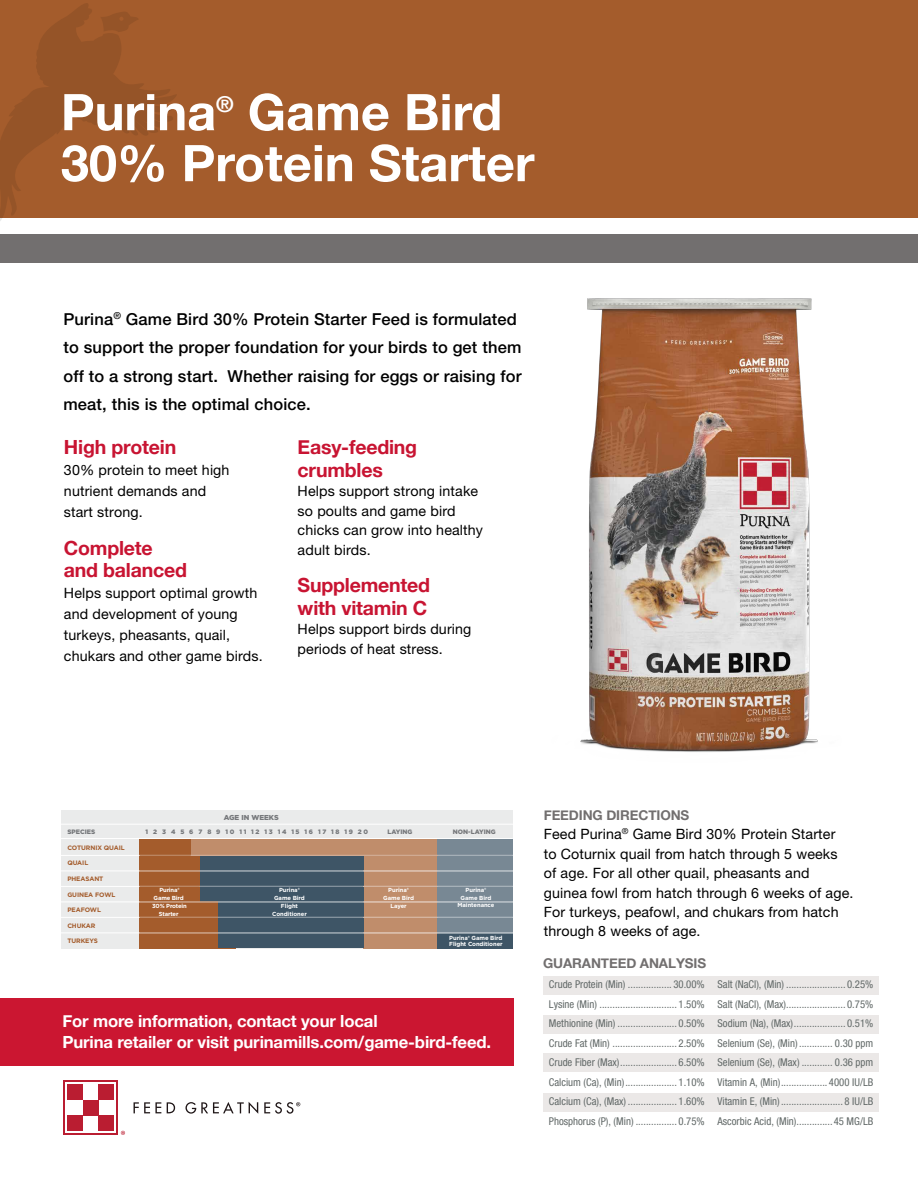
<style>
.page{position:relative;width:918px;height:1188px;background:#fff}
.page>*{position:absolute;margin:0;border:0;box-sizing:border-box;transform-origin:0 0}
.t1{font:700 50.55px/51px "Helvetica Neue";color:#fff}
.t2{font:700 21.9px "Helvetica Neue";color:#fff}
.t3{font:700 19.5px/22.5px "Helvetica Neue";letter-spacing:-.01em;color:#c81432}
.t4{font:700 16.65px/21.5px "Helvetica Neue";letter-spacing:-.01em;color:#fff}
.t5{font:500 16.5px/28.5px "Helvetica Neue LT Std";letter-spacing:.01em;color:#000}
.t6{font:14.25px/19.5px "Helvetica Neue LT Std";letter-spacing:.01em;color:#000}
.t7{font:700 13.5px "Helvetica Neue";letter-spacing:-.01em;color:#726f6f}
.t8{font:condensed 10.8px/19.5px "Helvetica Neue";color:#626968;text-align:justify}
.t9{font:900 7.2px "Gotham";color:#76787b}
.t10{font:700 6.45px "Gotham";letter-spacing:-.01em;color:#a45c2c}
.t11{font:900 6.45px "Gotham";letter-spacing:.25em;color:#76787b}
.t12{font:900 6.45px "Gotham";color:#76787b}
.t13{font:700 5.85px/7.9px "Gotham";letter-spacing:-.01em;color:#fff;text-align:center}
</style>
<div class="page">
<img style="left:580px;top:298px;width:238px;height:454px">
<div style="left:61px;top:810px;width:452px;height:138px;background:#eaebeb"></div>
<hr style="left:61px;top:824px;width:452px;height:1px;background:#fff">
<div style="left:139px;top:839px;width:97px;height:109px;background:#a45c2c"></div>
<div style="left:363px;top:839px;width:75px;height:109px;background:#c08d6b"></div>
<div style="left:438px;top:926px;width:75px;height:22px;background:#3e5566"></div>
<div style="left:438px;top:838px;width:75px;height:95px;background:#788894"></div>
<div style="left:191px;top:839px;width:184px;height:16px;background:#c08d6b"></div>
<div style="left:200px;top:856px;width:163px;height:46px;background:#3e5566"></div>
<div style="left:218px;top:887px;width:145px;height:61px;background:#3e5566"></div>
<hr style="left:61px;top:855px;width:452px;height:1px;background:#fff">
<hr style="left:61px;top:870px;width:452px;height:1px;background:#fff">
<hr style="left:61px;top:886px;width:452px;height:1px;background:#fff">
<hr style="left:61px;top:901px;width:452px;height:1px;background:#fff">
<hr style="left:61px;top:917px;width:452px;height:1px;background:#fff">
<hr style="left:61px;top:932px;width:452px;height:1px;background:#fff">
<hr style="left:139px;top:855px;width:299px;height:1px;background:#b67c56">
<hr style="left:438px;top:855px;width:75px;height:1px;background:#9eaab3">
<hr style="left:191px;top:855px;width:247px;height:1px;background:#d2ad96">
<hr style="left:139px;top:870px;width:61px;height:1px;background:#b67c56">
<hr style="left:139px;top:886px;width:61px;height:1px;background:#b67c56">
<hr style="left:139px;top:901px;width:79px;height:1px;background:#b67c56">
<hr style="left:139px;top:917px;width:79px;height:1px;background:#b67c56">
<hr style="left:139px;top:932px;width:79px;height:1px;background:#b67c56">
<hr style="left:200px;top:870px;width:163px;height:1px;background:#788894">
<hr style="left:200px;top:886px;width:163px;height:1px;background:#788894">
<hr style="left:218px;top:901px;width:146px;height:1px;background:#788894">
<hr style="left:218px;top:917px;width:146px;height:1px;background:#788894">
<hr style="left:218px;top:932px;width:146px;height:1px;background:#788894">
<hr style="left:363px;top:870px;width:74px;height:1px;background:#d2ad96">
<hr style="left:363px;top:886px;width:74px;height:1px;background:#d2ad96">
<hr style="left:364px;top:901px;width:74px;height:1px;background:#d2ad96">
<hr style="left:364px;top:917px;width:74px;height:1px;background:#d2ad96">
<hr style="left:364px;top:932px;width:74px;height:1px;background:#d2ad96">
<hr style="left:437px;top:870px;width:76px;height:1px;background:#9eaab3">
<hr style="left:437px;top:886px;width:76px;height:1px;background:#9eaab3">
<hr style="left:437px;top:901px;width:76px;height:1px;background:#9eaab3">
<hr style="left:437px;top:917px;width:76px;height:1px;background:#9eaab3">
<hr style="left:437px;top:932px;width:76px;height:1px;background:#9eaab3">
<hr style="left:61px;top:838px;width:452px;height:1px;background:#fff">
<div style="left:0;top:998px;width:513px;height:67px;background:#cb1631"></div>
<div style="left:0;top:0;width:918px;height:217px;background:#a45c2c"></div>
<div style="left:0;top:234px;width:918px;height:29px;background:#726f6f"></div>
<div style="left:63px;top:1081px;width:55px;height:54px;background:linear-gradient(to right,#ba1d31,#ba1d31)"></div>
<div style="left:65px;top:1083px;width:51px;height:50px;background:#fff"></div>
<div style="left:67px;top:1084px;width:16px;height:16px;background:#ba1d31"></div>
<div style="left:98px;top:1115px;width:16px;height:16px;background:#ba1d31"></div>
<div style="left:67px;top:1115px;width:16px;height:16px;background:#ba1d31"></div>
<div style="left:98px;top:1084px;width:16px;height:16px;background:#ba1d31"></div>
<div style="left:83px;top:1100px;width:15px;height:15px;background:#ba1d31"></div>
<svg style="left:121px;top:1131px;width:4px;height:4px"></svg>
<svg style="left:134px;top:1102px;width:124px;height:12px"></svg>
<svg style="left:264px;top:1102px;width:36px;height:12px"></svg>
<div style="left:543px;top:1015px;width:335px;height:18px;background:#ebe8e7"></div>
<div style="left:543px;top:976px;width:335px;height:19px;background:#ebe8e7"></div>
<div style="left:543px;top:1093px;width:335px;height:18px;background:#ebe8e7"></div>
<div style="left:543px;top:1053px;width:335px;height:19px;background:#ebe8e7"></div>
<svg style="left:0;top:3px;width:177px;height:218px"></svg>
<h1 class="t1" style="left:61px;top:88px;width:475px;text-indent:187px">Game Bird<br>30% Protein Starter</h1>
<h1 class="t1" style="left:61px;top:88px;width:157px">Purina</h1>
<h2 class="t2" style="left:216px;top:87px;width:19px">®</h2>
<h3 class="t5" style="left:63px;top:304px;width:460px">Purina<sup>®</sup> Game Bird 30% Protein Starter Feed is formulated to support the proper foundation for your birds to get them off to a strong start. Whether raising for eggs or raising for meat, this is the optimal choice.</h3>
<h3 class="t3" style="left:64px;top:437px;width:114px">High protein</h3>
<h3 class="t6" style="left:64px;top:460px;width:167px;line-height:21px">30% protein to meet high nutrient demands and start strong.</h3>
<h3 class="t3" style="left:64px;top:537px;width:125px">Complete and balanced</h3>
<h3 class="t6" style="left:64px;top:583px;width:200px;line-height:21px">Helps support optimal growth and development of young turkeys, pheasants, quail, chukars and other game birds.</h3>
<h3 class="t3" style="left:298px;top:437px;width:121px">Easy-feeding crumbles</h3>
<h3 class="t6" style="left:298px;top:481px;width:187px">Helps support strong intake so poults and game bird chicks can grow into healthy adult birds.</h3>
<h3 class="t3" style="left:298px;top:575px;width:134px">Supplemented with vitamin C</h3>
<h3 class="t6" style="left:298px;top:619px;width:175px">Helps support birds during periods of heat stress.</h3>
<p class="t9" style="left:224px;top:812px;width:56px">AGE IN WEEKS</p>
<p class="t12" style="left:67px;top:827px;width:29px">SPECIES</p>
<p class="t11" style="left:146px;top:827px;width:224px">1 2 3 4 5 6 7 8 9 10 11 12 13 14 15 16 17 18 19 20</p>
<p class="t12" style="left:387px;top:827px;width:26px">LAYING</p>
<p class="t12" style="left:453px;top:827px;width:44px">NON-LAYING</p>
<p class="t10" style="left:67px;top:843px;width:59px">COTURNIX QUAIL</p>
<p class="t10" style="left:67px;top:859px;width:22px">QUAIL</p>
<p class="t10" style="left:67px;top:874px;width:38px">PHEASANT</p>
<p class="t10" style="left:67px;top:890px;width:50px">GUINEA FOWL</p>
<p class="t10" style="left:67px;top:906px;width:35px">PEAFOWL</p>
<p class="t10" style="left:67px;top:921px;width:30px">CHUKAR</p>
<p class="t10" style="left:67px;top:937px;width:32px">TURKEYS</p>
<p class="t13" style="left:152px;top:886px;width:36px">Purina®<br>Game Bird<br>30% Protein<br>Starter</p>
<p class="t13" style="left:272px;top:886px;width:36px">Purina®<br>Game Bird<br>Flight<br>Conditioner</p>
<p class="t13" style="left:383px;top:886px;width:32px">Purina®<br>Game Bird<br>Layer</p>
<p class="t13" style="left:458px;top:887px;width:38px;line-height:7.5px">Purina®<br>Game Bird<br>Maintenance</p>
<p class="t13" style="left:449px;top:934px;width:55px;line-height:6.9px;text-align:left">Purina® Game Bird<br>Flight Conditioner</p>
<h3 class="t4" style="left:62px;top:1011px;width:430px">For more information, contact your local<br>Purina retailer or visit purinamills.com/game-bird-feed.</h3>
<p class="t7" style="left:544px;top:804px;width:147px">FEEDING DIRECTIONS</p>
<p class="t6" style="left:544px;top:824px;width:311px">Feed Purina<sup>®</sup> Game Bird 30% Protein Starter<br>to Coturnix quail from hatch through 5 weeks of age. For all other quail, pheasants and guinea fowl from hatch through 6 weeks of age.<br>For turkeys, peafowl, and chukars from hatch through 8 weeks of age.</p>
<p class="t7" style="left:543px;top:952px;width:165px">GUARANTEED ANALYSIS</p>
<p class="t8" style="left:549px;top:975px;width:157px">Crude Protein (Min) ................. 30.00% Lysine (Min) .............................. 1.50% Methionine (Min) ....................... 0.50% Crude Fat (Min) ......................... 2.50% Crude Fiber (Max)...................... 6.50% Calcium (Ca), (Min).................... 1.10% Calcium (Ca), (Max) ................... 1.60% Phosphorus (P), (Min) ................ 0.75%</p>
<p class="t8" style="left:718px;top:975px;width:157px">Salt (NaCl), (Min) ....................... 0.25% Salt (NaCl), (Max)....................... 0.75% Sodium (Na), (Max).................... 0.51% Selenium (Se), (Min) ............. 0.30 ppm Selenium (Se), (Max) ............ 0.36 ppm Vitamin A, (Min).................. 4000 IU/LB Vitamin E, (Min)........................ 8 IU/LB Ascorbic Acid, (Min)..............45 MG/LB</p>
</div>
